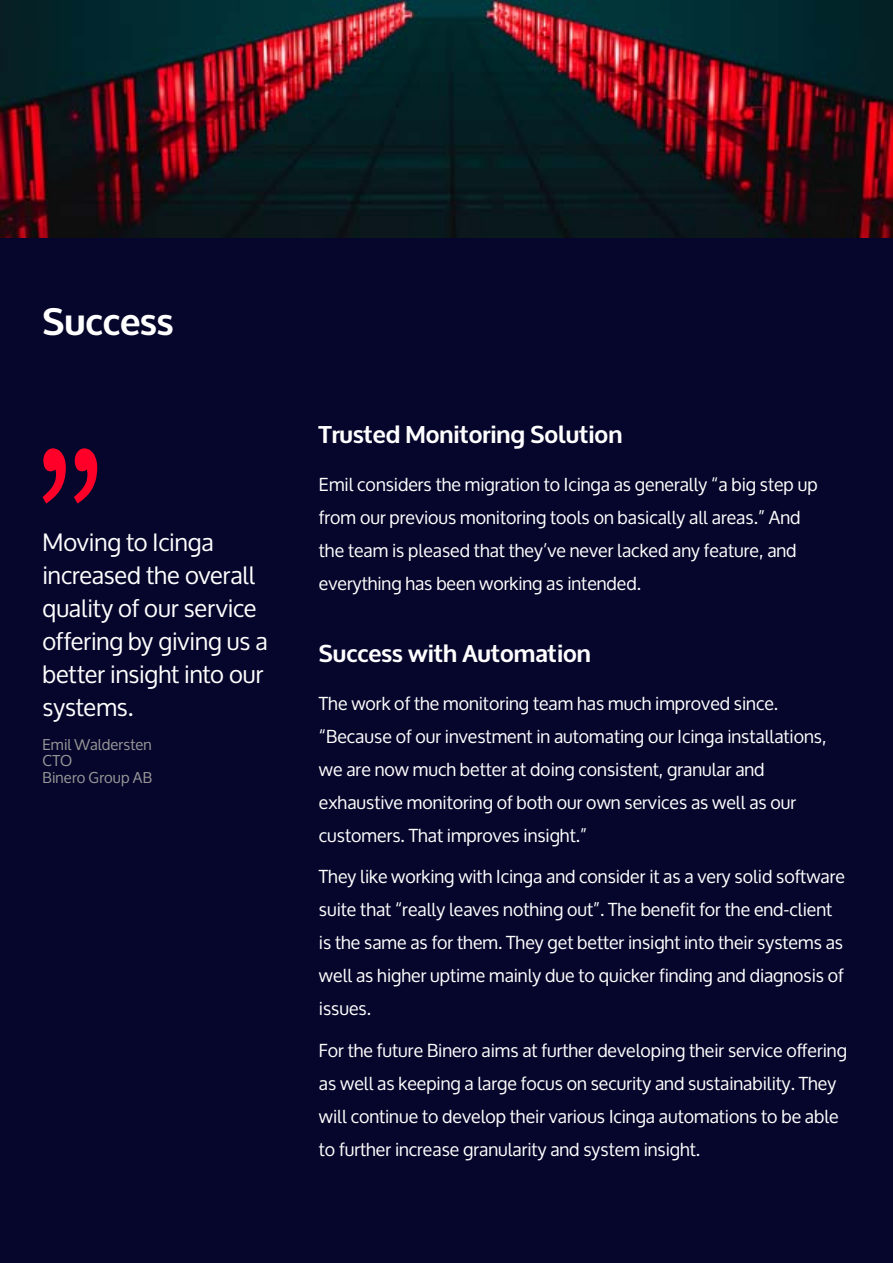
<style>
.page{position:relative;width:893px;height:1263px;background:#06062c}
.page>*{position:absolute;margin:0;border:0;box-sizing:border-box;transform-origin:0 0}
.t1{font:700 37.5px "Oxygen";color:#fff}
.t2{font:24px/33px "Oxygen";letter-spacing:-.005em;color:#fff}
.t3{font:700 24px "Oxygen";color:#fff}
.t4{font:18px/33px "Oxygen";color:#fff}
.t5{font:15px/16.5px "Oxygen";letter-spacing:.01em;color:#999}
</style>
<div class="page">
<svg style="left:43px;top:448px;width:54px;height:55px"></svg>
<img style="left:0;top:0;width:893px;height:237px">
<h1 class="t1" style="left:43px;top:298px;width:133px">Success</h1>
<h2 class="t2" style="left:43px;top:526px;width:227px">Moving to Icinga increased the overall quality of our service offering by giving us a better insight into our systems.</h2>
<p class="t5" style="left:43px;top:736px;width:111px">Emil Waldersten<br>CTO<br>Binero Group AB</p>
<h2 class="t3" style="left:319px;top:420px;width:305px">Trusted Monitoring Solution</h2>
<p class="t4" style="left:319px;top:468px;width:500px">Emil considers the migration to Icinga as generally “a big step up from our previous monitoring tools on basically all areas.” And the team is pleased that they’ve never lacked any feature, and everything has been working as intended.</p>
<h2 class="t3" style="left:319px;top:638px;width:274px">Success with Automation</h2>
<p class="t4" style="left:319px;top:687px;width:509px">The work of the monitoring team has much improved since. “Because of our investment in automating our Icinga installations, we are now much better at doing consistent, granular and exhaustive monitoring of both our own services as well as our customers. That improves insight.”</p>
<p class="t4" style="left:319px;top:860px;width:528px">They like working with Icinga and consider it as a very solid software suite that “really leaves nothing out”. The benefit for the end-client is the same as for them. They get better insight into their systems as well as higher uptime mainly due to quicker finding and diagnosis of issues.</p>
<p class="t4" style="left:319px;top:1034px;width:529px">For the future Binero aims at further developing their service offering as well as keeping a large focus on security and sustainability. They will continue to develop their various Icinga automations to be able to further increase granularity and system insight.</p>
</div>
